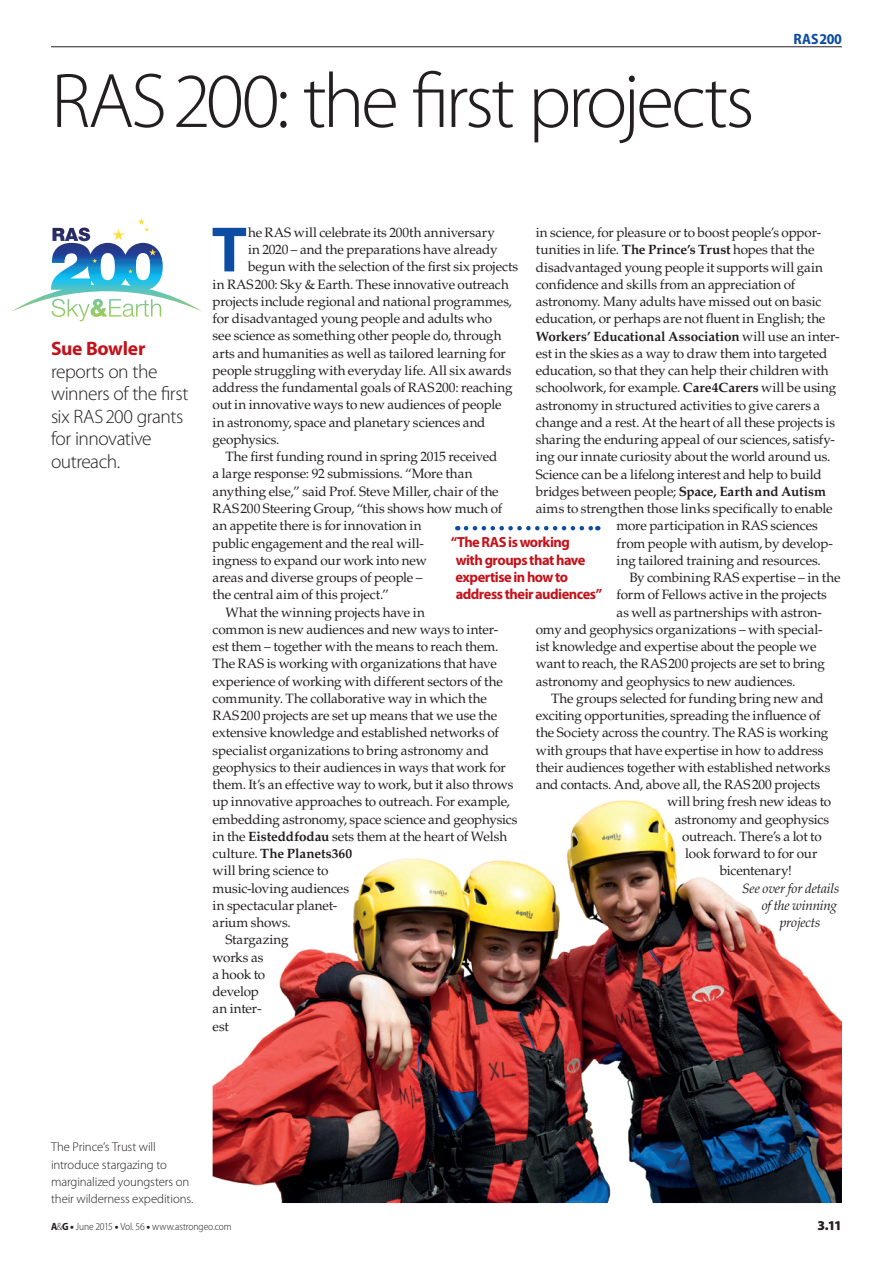
<style>
.page{position:relative;width:893px;height:1263px;background:#fff}
.page>*{position:absolute;margin:0;border:0;box-sizing:border-box;transform-origin:0 0}
.t1{font:300 78px "Myriad Pro";letter-spacing:-.04em;color:#231f20}
.t2{font:700 64.65px "Myriad Pro";color:#0d4da1}
.t3{font:300 19.5px/22.5px "Myriad Pro";letter-spacing:-.02em;color:#231f20}
.t4{font:700 19.5px "Myriad Pro";letter-spacing:-.015em;color:#c4121a}
.t5{font:700 semi-condensed 15px "Myriad Pro";letter-spacing:-.005em;color:#0d4da1}
.t6{font:700 14.7px/17.2px "Myriad Pro";letter-spacing:-.035em;color:#c4121a}
.t7{font:13.5px "Palatino LT Std";letter-spacing:-.01em;color:#231f20}
.t8{font:700 13.5px "Palatino LT Std";letter-spacing:-.005em;color:#231f20}
.t9{font:italic 13.5px "Palatino LT Std";letter-spacing:-.015em;color:#231f20}
.t10{font:900 13.5px "Myriad Pro";color:#231f20}
.t11{font:300 12.75px/17.2px "Myriad Pro";letter-spacing:-.01em;color:#231f20}
.t12{font:300 semi-condensed 10.5px "Myriad Pro";letter-spacing:-.005em;color:#231f20}
.s1{font-weight:700}
.s2{font-weight:400}
.s3{font-weight:900;font-stretch:normal}
</style>
<div class="page">
<hr style="left:51px;top:47px;width:791px;height:1px;background:#231f20">
<svg style="left:466px;top:526px;width:132px;height:4px"></svg>
<svg style="left:11px;top:218px;width:191px;height:99px"></svg>
<img style="left:213px;top:800px;width:629px;height:403px">
<h1 class="t1" style="left:51px;top:58px;width:705px">RAS200: the first projects</h1>
<p class="t5" style="left:794px;top:31px;width:50px">RAS200</p>
<h3 class="t4" style="left:51px;top:338px;width:96px">Sue Bowler</h3>
<h3 class="t3" style="left:51px;top:360px;width:139px">reports on the winners of the first six RAS200 grants for innovative outreach.</h3>
<h2 class="t2" style="left:212px;top:213px;width:37px">T</h2>
<p class="t7" style="left:248px;top:224px;width:248px">he RAS will celebrate its 200th anniversary</p>
<p class="t7" style="left:536px;top:225px;width:287px">in science, for pleasure or to boost people’s oppor-</p>
<p class="t7" style="left:536px;top:242px;width:280px">tunities in life. <span class="s1">The Prince’s Trust</span> hopes that the</p>
<p class="t7" style="left:536px;top:259px;width:289px">disadvantaged young people it supports will gain</p>
<p class="t7" style="left:536px;top:276px;width:261px">confidence and skills from an appreciation of</p>
<p class="t7" style="left:536px;top:294px;width:287px">astronomy. Many adults have missed out on basic</p>
<p class="t7" style="left:536px;top:311px;width:291px">education, or perhaps are not fluent in English; the</p>
<p class="t8" style="left:536px;top:328px;width:305px">Workers’ Educational Association <span class="s2">will use an inter-</span></p>
<p class="t7" style="left:536px;top:345px;width:293px">est in the skies as a way to draw them into targeted</p>
<p class="t7" style="left:536px;top:363px;width:294px">education, so that they can help their children with</p>
<p class="t7" style="left:536px;top:380px;width:302px">schoolwork, for example. <span class="s1">Care4Carers</span> will be using</p>
<p class="t7" style="left:536px;top:397px;width:286px">astronomy in structured activities to give carers a</p>
<p class="t7" style="left:536px;top:414px;width:301px">change and a rest. At the heart of all these projects is</p>
<p class="t7" style="left:536px;top:432px;width:301px">sharing the enduring appeal of our sciences, satisfy-</p>
<p class="t7" style="left:536px;top:449px;width:296px">ing our innate curiosity about the world around us.</p>
<p class="t7" style="left:536px;top:466px;width:287px">Science can be a lifelong interest and help to build</p>
<p class="t7" style="left:536px;top:483px;width:292px">bridges between people; <span class="s1">Space, Earth and Autism</span></p>
<p class="t7" style="left:536px;top:501px;width:298px">aims to strengthen those links specifically to enable</p>
<p class="t7" style="left:617px;top:518px;width:203px">more participation in RAS sciences</p>
<p class="t7" style="left:617px;top:535px;width:218px">from people with autism, by develop-</p>
<p class="t7" style="left:617px;top:552px;width:206px">ing tailored training and resources.</p>
<p class="t7" style="left:629px;top:570px;width:213px">By combining RAS expertise – in the</p>
<p class="t7" style="left:617px;top:587px;width:212px">form of Fellows active in the projects</p>
<p class="t7" style="left:617px;top:604px;width:207px">as well as partnerships with astron-</p>
<p class="t7" style="left:536px;top:621px;width:288px">omy and geophysics organizations – with special-</p>
<p class="t7" style="left:536px;top:639px;width:282px">ist knowledge and expertise about the people we</p>
<p class="t7" style="left:536px;top:656px;width:291px">want to reach, the RAS200 projects are set to bring</p>
<p class="t7" style="left:536px;top:673px;width:261px">astronomy and geophysics to new audiences.</p>
<p class="t7" style="left:551px;top:690px;width:274px">The groups selected for funding bring new and</p>
<p class="t7" style="left:536px;top:708px;width:286px">exciting opportunities, spreading the influence of</p>
<p class="t7" style="left:536px;top:725px;width:294px">the Society across the country. The RAS is working</p>
<p class="t7" style="left:536px;top:742px;width:289px">with groups that have expertise in how to address</p>
<p class="t7" style="left:536px;top:759px;width:296px">their audiences together with established networks</p>
<p class="t7" style="left:536px;top:777px;width:286px">and contacts. And, above all, the RAS200 projects</p>
<p class="t7" style="left:667px;top:794px;width:166px">will bring fresh new ideas to</p>
<p class="t7" style="left:675px;top:811px;width:156px">astronomy and geophysics</p>
<p class="t7" style="left:682px;top:828px;width:141px">outreach. There’s a lot to</p>
<p class="t7" style="left:685px;top:846px;width:134px">look forward to for our</p>
<p class="t7" style="left:720px;top:863px;width:74px">bicentenary!</p>
<p class="t9" style="left:742px;top:880px;width:99px">See over for details</p>
<p class="t9" style="left:762px;top:897px;width:77px">of the winning</p>
<p class="t9" style="left:780px;top:915px;width:42px">projects</p>
<p class="t7" style="left:248px;top:242px;width:251px">in 2020 – and the preparations have already</p>
<p class="t7" style="left:248px;top:259px;width:272px">begun with the selection of the first six projects</p>
<p class="t7" style="left:213px;top:276px;width:298px">in RAS200: Sky &amp; Earth. These innovative outreach</p>
<p class="t7" style="left:213px;top:293px;width:301px">projects include regional and national programmes,</p>
<p class="t7" style="left:213px;top:311px;width:281px">for disadvantaged young people and adults who</p>
<p class="t7" style="left:213px;top:328px;width:291px">see science as something other people do, through</p>
<p class="t7" style="left:213px;top:345px;width:295px">arts and humanities as well as tailored learning for</p>
<p class="t7" style="left:213px;top:362px;width:300px">people struggling with everyday life. All six awards</p>
<p class="t7" style="left:213px;top:380px;width:301px">address the fundamental goals of RAS200: reaching</p>
<p class="t7" style="left:213px;top:397px;width:290px">out in innovative ways to new audiences of people</p>
<p class="t7" style="left:213px;top:414px;width:274px">in astronomy, space and planetary sciences and</p>
<p class="t7" style="left:213px;top:431px;width:69px">geophysics.</p>
<p class="t7" style="left:225px;top:449px;width:274px">The first funding round in spring 2015 received</p>
<p class="t7" style="left:213px;top:466px;width:261px">a large response: 92 submissions. “More than</p>
<p class="t7" style="left:213px;top:483px;width:288px">anything else,” said Prof. Steve Miller, chair of the</p>
<p class="t7" style="left:213px;top:500px;width:291px">RAS200 Steering Group, “this shows how much of</p>
<p class="t7" style="left:213px;top:518px;width:210px">an appetite there is for innovation in</p>
<p class="t7" style="left:213px;top:535px;width:213px">public engagement and the real will-</p>
<p class="t7" style="left:213px;top:552px;width:216px">ingness to expand our work into new</p>
<p class="t7" style="left:213px;top:569px;width:212px">areas and diverse groups of people –</p>
<p class="t7" style="left:213px;top:587px;width:178px">the central aim of this project.”</p>
<p class="t7" style="left:225px;top:604px;width:201px">What the winning projects have in</p>
<p class="t7" style="left:213px;top:621px;width:287px">common is new audiences and new ways to inter-</p>
<p class="t7" style="left:213px;top:638px;width:287px">est them – together with the means to reach them.</p>
<p class="t7" style="left:213px;top:656px;width:286px">The RAS is working with organizations that have</p>
<p class="t7" style="left:213px;top:673px;width:292px">experience of working with different sectors of the</p>
<p class="t7" style="left:213px;top:690px;width:276px">community. The collaborative way in which the</p>
<p class="t7" style="left:213px;top:707px;width:286px">RAS200 projects are set up means that we use the</p>
<p class="t7" style="left:213px;top:725px;width:288px">extensive knowledge and established networks of</p>
<p class="t7" style="left:213px;top:742px;width:278px">specialist organizations to bring astronomy and</p>
<p class="t7" style="left:213px;top:759px;width:295px">geophysics to their audiences in ways that work for</p>
<p class="t7" style="left:213px;top:776px;width:302px">them. It’s an effective way to work, but it also throws</p>
<p class="t7" style="left:213px;top:794px;width:299px">up innovative approaches to outreach. For example,</p>
<p class="t7" style="left:213px;top:811px;width:306px">embedding astronomy, space science and geophysics</p>
<p class="t7" style="left:213px;top:828px;width:296px">in the <span class="s1">Eisteddfodau</span> sets them at the heart of Welsh</p>
<p class="t8" style="left:213px;top:846px;width:141px"><span class="s2">culture.</span> The Planets360</p>
<p class="t7" style="left:213px;top:863px;width:117px">will bring science to</p>
<p class="t7" style="left:213px;top:880px;width:138px">music-loving audiences</p>
<p class="t7" style="left:213px;top:897px;width:126px">in spectacular planet-</p>
<p class="t7" style="left:213px;top:914px;width:80px">arium shows.</p>
<p class="t7" style="left:225px;top:932px;width:65px">Stargazing</p>
<p class="t7" style="left:213px;top:949px;width:52px">works as</p>
<p class="t7" style="left:213px;top:966px;width:54px">a hook to</p>
<p class="t7" style="left:213px;top:984px;width:48px">develop</p>
<p class="t7" style="left:213px;top:1001px;width:50px">an inter-</p>
<p class="t7" style="left:213px;top:1018px;width:18px">est</p>
<p class="t6" style="left:455px;top:534px;width:148px;text-indent:-5px">“The RAS is working<br>with groups that have expertise in how to address their audiences”</p>
<p class="t11" style="left:51px;top:1138px;width:144px">The Prince’s Trust will introduce stargazing to marginalized youngsters on their wilderness expeditions.</p>
<p class="t12" style="left:51px;top:1221px;width:182px"><span class="s1">A</span>&amp;<span class="s1">G</span> <span class="s3">•</span> June 2015 <span class="s3">•</span> Vol. 56 <span class="s3">•</span> www.astrongeo.com</p>
<p class="t10" style="left:817px;top:1218px;width:26px">3.11</p>
</div>
